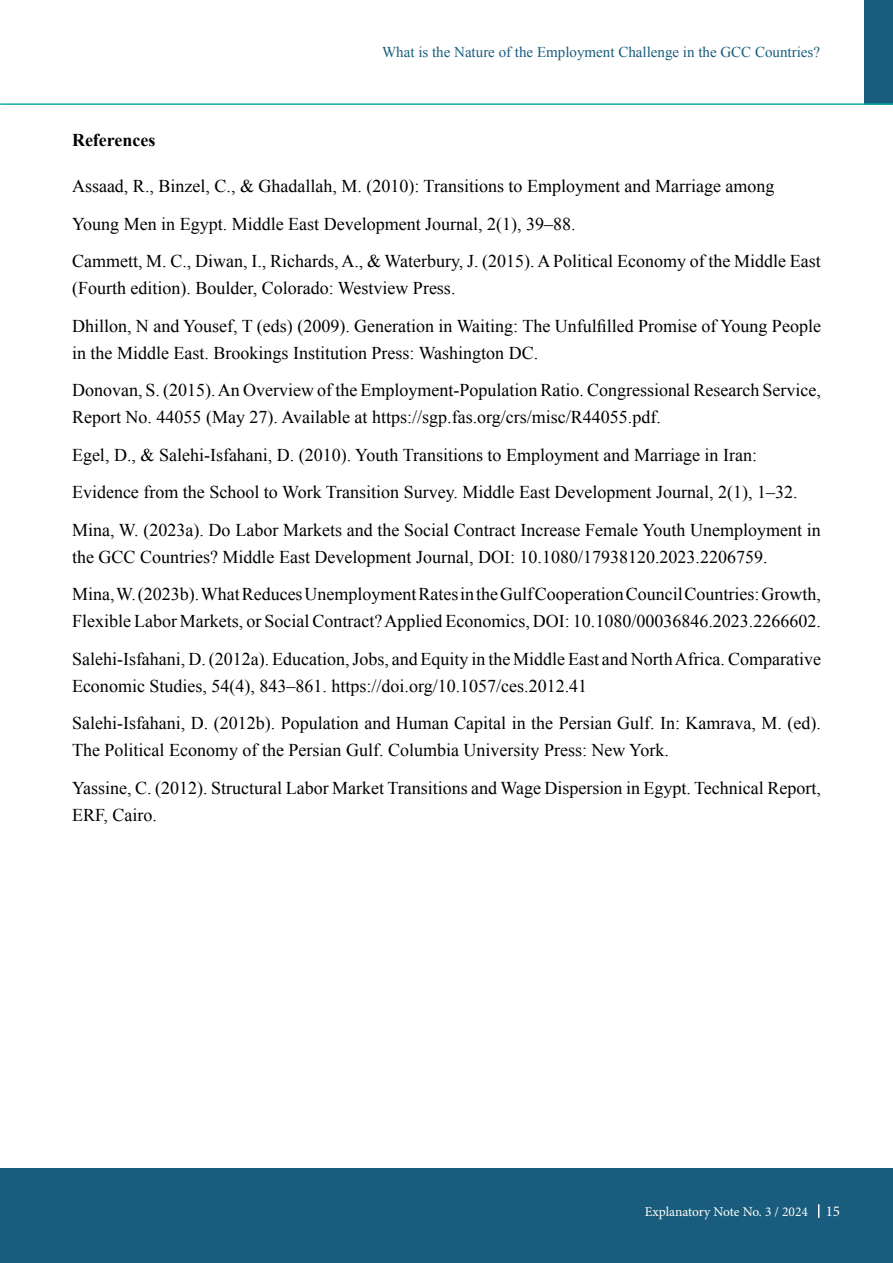
<style>
.page{position:relative;width:893px;height:1263px;background:#fff}
.page>*{position:absolute;margin:0;border:0;box-sizing:border-box;transform-origin:0 0}
.t1{font:18px/37.5px "Times New Roman";color:#000}
.t2{font:700 18px "Times New Roman";color:#000}
.t3{font:15px "Times New Roman";color:#195c7d}
.t4{font:13.5px "Minion Pro";letter-spacing:-.005em;color:#fffffb}
.s1{font-size:15px;color:#fff}
</style>
<div class="page">
<div style="left:865px;top:0;width:28px;height:104px;background:#195c7d"></div>
<hr style="left:0;top:103px;width:893px;height:2px;background:#0fb0a2">
<div style="left:0;top:1168px;width:892px;height:95px;background:#195c7d"></div>
<svg style="left:818px;top:1204px;width:1px;height:14px"></svg>
<p class="t3" style="left:382px;top:42px;width:439px">What is the Nature of the Employment Challenge in the GCC Countries?</p>
<p class="t2" style="left:72px;top:127px;width:85px">References</p>
<p class="t1" style="left:72px;top:167px;width:750px">Assaad, R., Binzel, C., &amp; Ghadallah, M. (2010): Transitions to Employment and Marriage among<br>Young Men in Egypt. Middle East Development Journal, 2(1), 39–88.<br>Cammett, M. C., Diwan, I., Richards, A., &amp; Waterbury, J. (2015). A Political Economy of the Middle East</p>
<p class="t1" style="left:72px;top:269px;width:750px">(Fourth edition). Boulder, Colorado: Westview Press.<br>Dhillon, N and Yousef, T (eds) (2009). Generation in Waiting: The Unfulfilled Promise of Young People</p>
<p class="t1" style="left:72px;top:334px;width:750px">in the Middle East. Brookings Institution Press: Washington DC.<br>Donovan, S. (2015). An Overview of the Employment-Population Ratio. Congressional Research Service,</p>
<p class="t1" style="left:72px;top:398px;width:750px">Report No. 44055 (May 27). Available at https://sgp.fas.org/crs/misc/R44055.pdf.<br>Egel, D., &amp; Salehi-Isfahani, D. (2010). Youth Transitions to Employment and Marriage in Iran:<br>Evidence from the School to Work Transition Survey. Middle East Development Journal, 2(1), 1–32.<br>Mina, W. (2023a). Do Labor Markets and the Social Contract Increase Female Youth Unemployment in</p>
<p class="t1" style="left:72px;top:538px;width:750px">the GCC Countries? Middle East Development Journal, DOI: 10.1080/17938120.2023.2206759.<br>Mina, W. (2023b). What Reduces Unemployment Rates in the Gulf Cooperation Council Countries: Growth,</p>
<p class="t1" style="left:72px;top:602px;width:750px">Flexible Labor Markets, or Social Contract? Applied Economics, DOI: 10.1080/00036846.2023.2266602.<br>Salehi-Isfahani, D. (2012a). Education, Jobs, and Equity in the Middle East and North Africa. Comparative</p>
<p class="t1" style="left:72px;top:667px;width:750px">Economic Studies, 54(4), 843–861. https://doi.org/10.1057/ces.2012.41<br>Salehi-Isfahani, D. (2012b). Population and Human Capital in the Persian Gulf. In: Kamrava, M. (ed).</p>
<p class="t1" style="left:72px;top:731px;width:750px">The Political Economy of the Persian Gulf. Columbia University Press: New York.<br>Yassine, C. (2012). Structural Labor Market Transitions and Wage Dispersion in Egypt. Technical Report,</p>
<p class="t1" style="left:72px;top:796px;width:87px">ERF, Cairo.</p>
<p class="t4" style="left:645px;top:1203px;width:197px">Explanatory Note No. 3 / 2024 <span class="s1">15</span></p>
</div>
